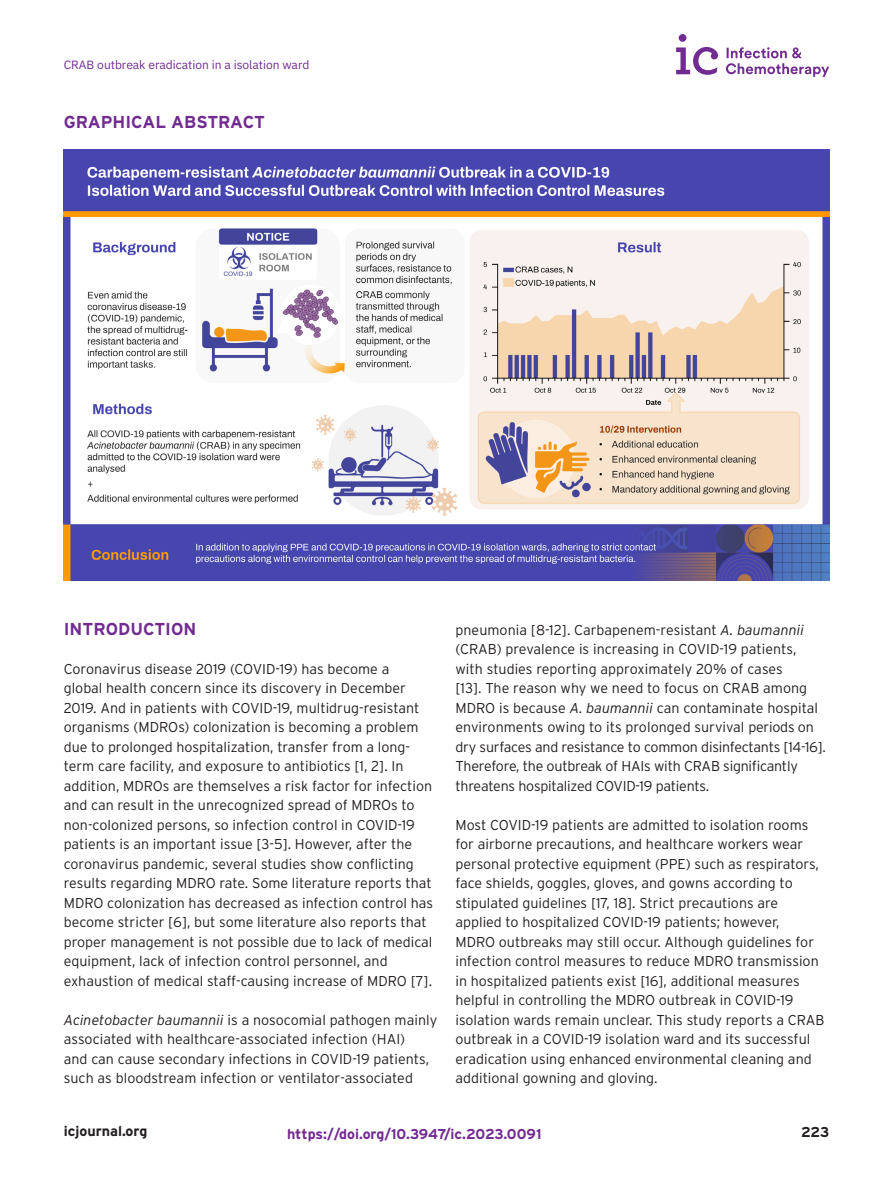
<style>
.page{position:relative;width:893px;height:1191px;background:#fff}
.page>*{position:absolute;margin:0;border:0;box-sizing:border-box;transform-origin:0 0}
.body_title1{font:700 17.25px "Interstate";color:#722b91}
.body_p{font:300 14.25px/19.5px "Interstate";color:#231f20}
.body_p_first{font:300 14.25px/19.5px "Interstate";color:#231f20}
.doi_running_footer{font:700 14.25px "Interstate";letter-spacing:-.005em;color:#722b91}
.t1{font:700 14.25px "Interstate";color:#231f20}
.alt-title-type{font:12px "IBM Plex Sans";color:#722b91}
.s1{font-style:italic}
</style>
<div class="page">
<svg style="left:676px;top:34px;width:42px;height:41px"></svg>
<svg style="left:726px;top:47px;width:103px;height:30px"></svg>
<img style="left:64px;top:150px;width:765px;height:430px">
<p class="alt-title-type" style="left:64px;top:55px;width:247px">CRAB outbreak eradication in a isolation ward</p>
<p class="body_title1" style="left:64px;top:112px;width:203px">GRAPHICAL ABSTRACT</p>
<p class="body_title1" style="left:64px;top:619px;width:134px">INTRODUCTION</p>
<p class="body_p_first" style="left:64px;top:659px;width:371px">Coronavirus disease 2019 (COVID-19) has become a<br>global health concern since its discovery in December 2019. And in patients with COVID-19, multidrug-resistant organisms (MDROs) colonization is becoming a problem due to prolonged hospitalization, transfer from a long&shy;term care facility, and exposure to antibiotics [1, 2]. In addition, MDROs are themselves a risk factor for infection and can result in the unrecognized spread of MDROs to non-colonized persons, so infection control in COVID-19 patients is an important issue [3-5]. However, after the coronavirus pandemic, several studies show conflicting results regarding MDRO rate. Some literature reports that MDRO colonization has decreased as infection control has become stricter [6], but some literature also reports that proper management is not possible due to lack of medical equipment, lack of infection control personnel, and exhaustion of medical staff-causing increase of MDRO [7].</p>
<p class="body_p" style="left:64px;top:1010px;width:375px"><span class="s1">Acinetobacter baumannii</span> is a nosocomial pathogen mainly associated with healthcare-associated infection (HAI)<br>and can cause secondary infections in COVID-19 patients, such as bloodstream infection or ventilator-associated</p>
<p class="body_p" style="left:455px;top:620px;width:372px">pneumonia [8-12]. Carbapenem-resistant <span class="s1">A. baumannii </span>(CRAB) prevalence is increasing in COVID-19 patients, with studies reporting approximately 20% of cases<br>[13]. The reason why we need to focus on CRAB among MDRO is because <span class="s1">A. baumannii</span> can contaminate hospital environments owing to its prolonged survival periods on dry surfaces and resistance to common disinfectants [14-16].<br>Therefore, the outbreak of HAIs with CRAB significantly threatens hospitalized COVID-19 patients.</p>
<p class="body_p" style="left:455px;top:815px;width:370px">Most COVID-19 patients are admitted to isolation rooms for airborne precautions, and healthcare workers wear personal protective equipment (PPE) such as respirators, face shields, goggles, gloves, and gowns according to stipulated guidelines [17, 18]. Strict precautions are applied to hospitalized COVID-19 patients; however,<br>MDRO outbreaks may still occur. Although guidelines for infection control measures to reduce MDRO transmission in hospitalized patients exist [16], additional measures helpful in controlling the MDRO outbreak in COVID-19 isolation wards remain unclear. This study reports a CRAB outbreak in a COVID-19 isolation ward and its successful eradication using enhanced environmental cleaning and additional gowning and gloving.</p>
<p class="t1" style="left:64px;top:1123px;width:85px">icjournal.org</p>
<p class="t1" style="left:801px;top:1124px;width:29px">223</p>
<p class="doi_running_footer" style="left:287px;top:1125px;width:256px">https://doi.org/10.3947/ic.2023.0091</p>
</div>
